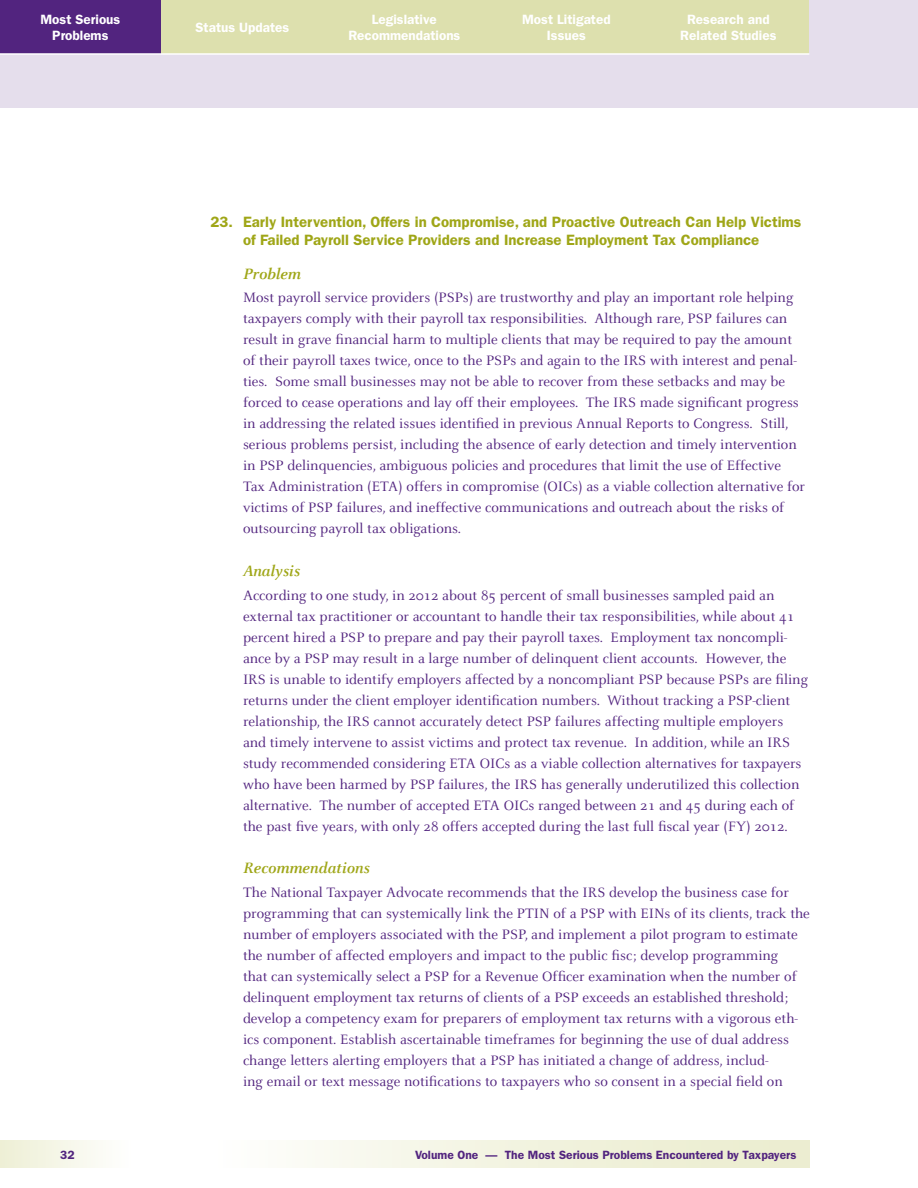
<style>
.page{position:relative;width:918px;height:1188px;background:#fff}
.page>*{position:absolute;margin:0;border:0;box-sizing:border-box;transform-origin:0 0}
.Subhead_3-italic{font:italic 700 16.5px "Celeste";color:#9fa617}
.Body_Text{font:15px/21px "Celeste";color:#52247f}
.t1{font:600 15px/18px "Franklin Gothic";color:#9fa617}
.t2{font:600 13.5px/16.5px "Franklin Gothic";color:#fff;text-align:center}
.t3{font:600 12px "Franklin Gothic";color:#52247f}
</style>
<div class="page">
<hr style="left:917px;top:0;width:1px;height:108px;background:#e5deec">
<div style="left:0;top:0;width:917px;height:108px;background:#e5deec"></div>
<div style="left:0;top:0;width:161px;height:54px;background:#52247f"></div>
<div style="left:161px;top:0;width:162px;height:54px;background:#dde0ae"></div>
<div style="left:323px;top:0;width:162px;height:54px;background:#dde0ae"></div>
<div style="left:647px;top:0;width:162px;height:54px;background:#dde0ae"></div>
<div style="left:485px;top:0;width:162px;height:54px;background:#dde0ae"></div>
<hr style="left:0;top:53px;width:809px;height:2px;background:#fff">
<svg style="left:304px;top:1141px;width:506px;height:27px;background:#f1f2de"></svg>
<div style="left:0;top:1141px;width:148px;height:27px;background:linear-gradient(to right,#eeefd5,#fff)"></div>
<p class="t2" style="left:40px;top:11px;width:81px">Most Serious<br>Problems</p>
<p class="t2" style="left:348px;top:11px;width:114px">Legislative<br>Recommendations</p>
<p class="t2" style="left:522px;top:11px;width:90px">Most Litigated<br>Issues</p>
<p class="t2" style="left:680px;top:11px;width:98px">Research and<br>Related Studies</p>
<p class="t2" style="left:196px;top:19px;width:95px">Status Updates</p>
<p class="t3" style="left:60px;top:1148px;width:16px">32</p>
<p class="t1" style="left:243px;top:213px;width:560px;text-indent:-32px">23. Early Intervention, Offers in Compromise, and Proactive Outreach Can Help Victims of Failed Payroll Service Providers and Increase Employment Tax Compliance</p>
<p class="Subhead_3-italic" style="left:243px;top:264px;width:59px">Problem</p>
<p class="Body_Text" style="left:243px;top:287px;width:564px">Most payroll service providers (PSPs) are trustworthy and play an important role helping taxpayers comply with their payroll tax responsibilities. Although rare, PSP failures can result in grave financial harm to multiple clients that may be required to pay the amount of their payroll taxes twice, once to the PSPs and again to the IRS with interest and penal&shy;ties. Some small businesses may not be able to recover from these setbacks and may be forced to cease operations and lay off their employees. The IRS made significant progress in addressing the related issues identified in previous Annual Reports to Congress. Still, serious problems persist, including the absence of early detection and timely intervention in PSP delinquencies, ambiguous policies and procedures that limit the use of Effective Tax Administration (ETA) offers in compromise (OICs) as a viable collection alternative for victims of PSP failures, and ineffective communications and outreach about the risks of outsourcing payroll tax obligations.</p>
<p class="Subhead_3-italic" style="left:243px;top:562px;width:59px">Analysis</p>
<p class="Body_Text" style="left:243px;top:585px;width:567px">According to one study, in 2012 about 85 percent of small businesses sampled paid an external tax practitioner or accountant to handle their tax responsibilities, while about 41 percent hired a PSP to prepare and pay their payroll taxes. Employment tax noncompli&shy;ance by a PSP may result in a large number of delinquent client accounts. However, the IRS is unable to identify employers affected by a noncompliant PSP because PSPs are filing returns under the client employer identification numbers. Without tracking a PSP-client relationship, the IRS cannot accurately detect PSP failures affecting multiple employers and timely intervene to assist victims and protect tax revenue. In addition, while an IRS study recommended considering ETA OICs as a viable collection alternatives for taxpayers who have been harmed by PSP failures, the IRS has generally underutilized this collection alternative. The number of accepted ETA OICs ranged between 21 and 45 during each of the past five years, with only 28 offers accepted during the last full fiscal year (FY) 2012.</p>
<p class="Subhead_3-italic" style="left:243px;top:859px;width:128px">Recommendations</p>
<p class="Body_Text" style="left:243px;top:882px;width:568px">The National Taxpayer Advocate recommends that the IRS develop the business case for programming that can systemically link the PTIN of a PSP with EINs of its clients, track the number of employers associated with the PSP, and implement a pilot program to estimate the number of affected employers and impact to the public fisc; develop programming<br>that can systemically select a PSP for a Revenue Officer examination when the number of delinquent employment tax returns of clients of a PSP exceeds an established threshold; develop a competency exam for preparers of employment tax returns with a vigorous eth&shy;ics component. Establish ascertainable timeframes for beginning the use of dual address change letters alerting employers that a PSP has initiated a change of address, includ-<br>ing email or text message notifications to taxpayers who so consent in a special field on</p>
<p class="t3" style="left:415px;top:1148px;width:383px">Volume One — The Most Serious Problems Encountered by Taxpayers</p>
</div>
